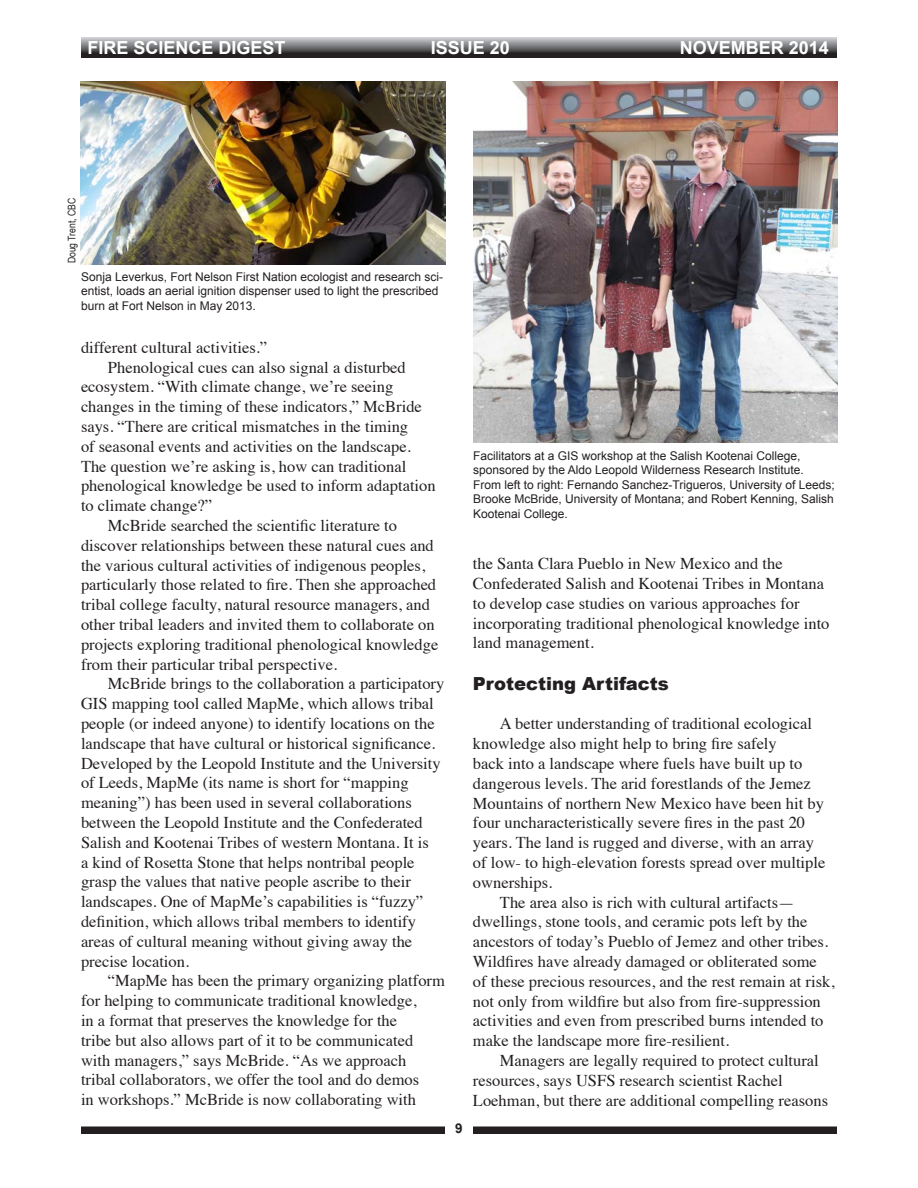
<style>
.page{position:relative;width:918px;height:1188px;background:#fff}
.page>*{position:absolute;margin:0;border:0;box-sizing:border-box;transform-origin:0 0}
.t1{font:700 18px "Arial";color:#fff}
.t2{font:900 18px "Arial";color:#231f20}
.t3{font:16.5px/19.8px "Times";color:#231f20}
.t4{font:700 13.5px "Arial";color:#231f20}
.t5{font:12px/14.4px "Arial";color:#231f20}
.t6{font:10.5px "Arial Narrow";color:#231f20}
</style>
<div class="page">
<div style="left:81px;top:1126px;width:756px;height:8px;background:#231f20"></div>
<div style="left:446px;top:1116px;width:27px;height:32px;background:#fff"></div>
<svg style="left:81px;top:38px;width:756px;height:20px;background:#68686a"></svg>
<img style="left:81px;top:81px;width:364px;height:183px">
<img style="left:473px;top:81px;width:365px;height:362px">
<p class="t1" style="left:88px;top:35px;width:200px">FIRE SCIENCE DIGEST</p>
<p class="t1" style="left:431px;top:35px;width:81px">ISSUE 20</p>
<p class="t1" style="left:680px;top:35px;width:151px">NOVEMBER 2014</p>
<p class="t6" style="left:64px;top:263px;width:67px;rotate:-90deg">Doug Trent, CBC</p>
<p class="t5" style="left:81px;top:269px;width:364px">Sonja Leverkus, Fort Nelson First Nation ecologist and research sci&shy;entist, loads an aerial ignition dispenser used to light the prescribed burn at Fort Nelson in May 2013.</p>
<p class="t3" style="left:81px;top:336px;width:188px">different cultural activities.”</p>
<p class="t3" style="left:81px;top:356px;width:356px;text-indent:27px">Phenological cues can also signal a disturbed ecosystem. “With climate change, we’re seeing changes in the timing of these indicators,” McBride says. “There are critical mismatches in the timing<br>of seasonal events and activities on the landscape.<br>The question we’re asking is, how can traditional phenological knowledge be used to inform adaptation to climate change?”</p>
<p class="t3" style="left:81px;top:514px;width:359px;text-indent:27px">McBride searched the scientific literature to discover relationships between these natural cues and the various cultural activities of indigenous peoples, particularly those related to fire. Then she approached tribal college faculty, natural resource managers, and other tribal leaders and invited them to collaborate on projects exploring traditional phenological knowledge from their particular tribal perspective.</p>
<p class="t3" style="left:81px;top:673px;width:365px;text-indent:27px">McBride brings to the collaboration a participatory GIS mapping tool called MapMe, which allows tribal people (or indeed anyone) to identify locations on the landscape that have cultural or historical significance.<br>Developed by the Leopold Institute and the University of Leeds, MapMe (its name is short for “mapping meaning”) has been used in several collaborations between the Leopold Institute and the Confederated Salish and Kootenai Tribes of western Montana. It is<br>a kind of Rosetta Stone that helps nontribal people grasp the values that native people ascribe to their landscapes. One of MapMe’s capabilities is “fuzzy” definition, which allows tribal members to identify areas of cultural meaning without giving away the precise location.</p>
<p class="t3" style="left:81px;top:970px;width:365px;text-indent:27px">“MapMe has been the primary organizing platform for helping to communicate traditional knowledge,<br>in a format that preserves the knowledge for the<br>tribe but also allows part of it to be communicated with managers,” says McBride. “As we approach tribal collaborators, we offer the tool and do demos<br>in workshops.” McBride is now collaborating with</p>
<p class="t4" style="left:455px;top:1120px;width:9px">9</p>
<p class="t5" style="left:473px;top:449px;width:363px">Facilitators at a GIS workshop at the Salish Kootenai College, sponsored by the Aldo Leopold Wilderness Research Institute.<br>From left to right: Fernando Sanchez-Trigueros, University of Leeds; Brooke McBride, University of Montana; and Robert Kenning, Salish Kootenai College.</p>
<p class="t3" style="left:473px;top:552px;width:358px">the Santa Clara Pueblo in New Mexico and the Confederated Salish and Kootenai Tribes in Montana to develop case studies on various approaches for incorporating traditional phenological knowledge into land management.</p>
<p class="t2" style="left:473px;top:670px;width:197px">Protecting Artifacts</p>
<p class="t3" style="left:473px;top:712px;width:354px;text-indent:27px">A better understanding of traditional ecological knowledge also might help to bring fire safely<br>back into a landscape where fuels have built up to dangerous levels. The arid forestlands of the Jemez Mountains of northern New Mexico have been hit by four uncharacteristically severe fires in the past 20 years. The land is rugged and diverse, with an array of low- to high-elevation forests spread over multiple ownerships.</p>
<p class="t3" style="left:473px;top:891px;width:363px;text-indent:27px">The area also is rich with cultural artifacts— dwellings, stone tools, and ceramic pots left by the ancestors of today’s Pueblo of Jemez and other tribes.<br>Wildfires have already damaged or obliterated some of these precious resources, and the rest remain at risk, not only from wildfire but also from fire-suppression activities and even from prescribed burns intended to make the landscape more fire-resilient.</p>
<p class="t3" style="left:473px;top:1049px;width:357px;text-indent:27px">Managers are legally required to protect cultural resources, says USFS research scientist Rachel<br>Loehman, but there are additional compelling reasons</p>
</div>
